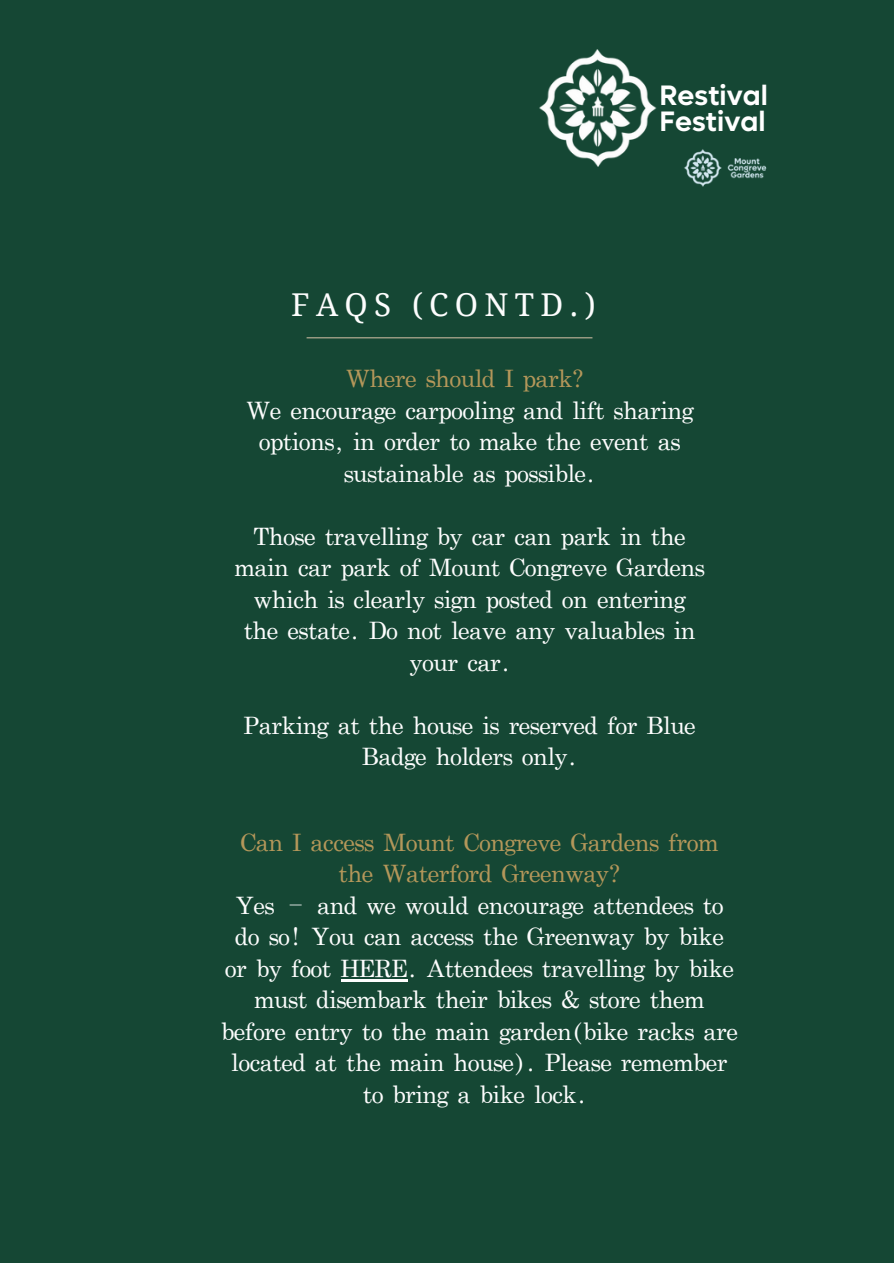
<style>
.page{position:relative;width:894px;height:1264px;background:#fff}
.page>*{position:absolute;margin:0;border:0;box-sizing:border-box;transform-origin:0 0}
.t1{font:31.5px "Droid Serif";letter-spacing:.2em;color:#fdfdfd}
.t2{font:600 28.2px/25.8px "Lufga";color:#fff}
.t3{font:24px/31.5px "Apple Myungjo";color:#fdfdfd;text-align:center}
.t4{font:24px/31.5px "Apple Myungjo";color:#b4975a;text-align:center}
</style>
<div class="page">
<div style="left:0;top:0;width:893px;height:1262px;background:#154734"></div>
<hr style="left:306px;top:337px;width:286px;height:1px;background:#c2b59b">
<img style="left:684px;top:149px;width:83px;height:38px">
<img style="left:539px;top:50px;width:118px;height:117px">
<hr style="left:340px;top:979px;width:67px;height:2px;background:#fdfdfd">
<p class="t1" style="left:291px;top:287px;width:306px">FAQS (CONTD.)</p>
<p class="t2" style="left:659px;top:83px;width:110px">Restival<br>Festival</p>
<p class="t4" style="left:346px;top:365px;width:239px">Where should I park?</p>
<h1 class="t3" style="left:246px;top:397px;width:448px">We encourage carpooling and lift sharing options, in order to make the event as sustainable as possible.</h1>
<p class="t3" style="left:254px;top:523px;width:433px">Those travelling by car can park in the</p>
<p class="t3" style="left:235px;top:554px;width:471px">main car park of Mount Congreve Gardens</p>
<p class="t3" style="left:254px;top:586px;width:432px">which is clearly sign posted on entering</p>
<p class="t3" style="left:244px;top:617px;width:453px">the estate. Do not leave any valuables in</p>
<p class="t3" style="left:410px;top:649px;width:102px">your car.</p>
<p class="t3" style="left:244px;top:712px;width:453px">Parking at the house is reserved for Blue<br>Badge holders only.</p>
<p class="t4" style="left:241px;top:829px;width:479px">Can I access Mount Congreve Gardens from the Waterford Greenway?</p>
<p class="t3" style="left:221px;top:892px;width:517px">Yes – and we would encourage attendees to do so! You can access the Greenway by bike<br>or by foot HERE. Attendees travelling by bike must disembark their bikes &amp; store them before entry to the main garden(bike racks are located at the main house). Please remember to bring a bike lock.</p>
</div>
